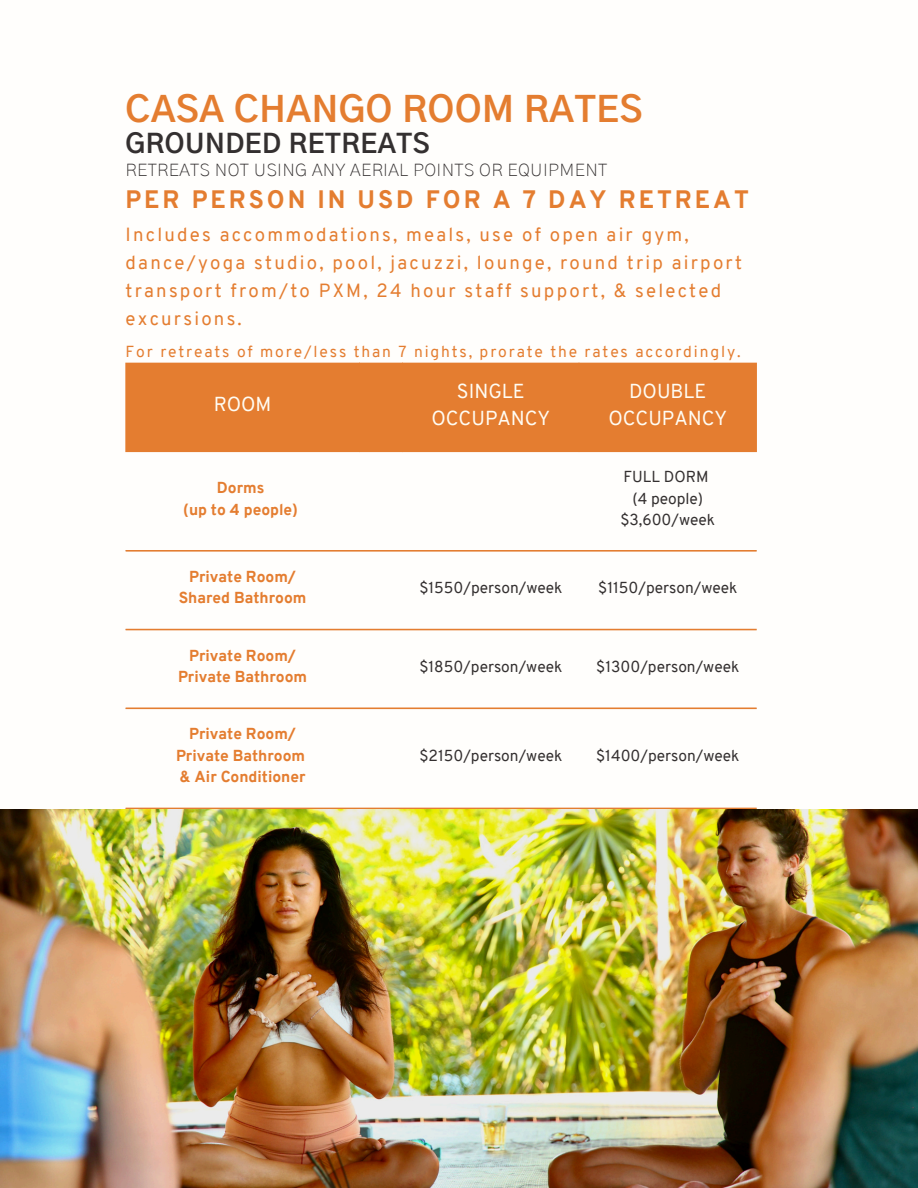
<style>
.page{position:relative;width:918px;height:1188px;background:#fff}
.page>*{position:absolute;margin:0;border:0;box-sizing:border-box;transform-origin:0 0}
.t1{font:700 35.4px "Gothic A1";letter-spacing:.02em;color:#e47d30}
.t2{font:700 26.4px "Gothic A1";letter-spacing:.02em;color:#343030}
.t3{font:800 24.6px "Overpass";letter-spacing:.12em;color:#e47d30}
.t4{font:19.8px "Overpass";color:#fffcf3}
.t5{font:18.6px/27.8px "Overpass";letter-spacing:.12em;color:#e47d30}
.t6{font:200 17.4px "Gothic A1";letter-spacing:.02em;color:#343030}
.t7{font:15.6px "Overpass";letter-spacing:.12em;color:#e47d30}
.t8{font:15.45px "Overpass";color:#343030}
.t9{font:800 15.45px "Overpass";color:#e47d30}
</style>
<div class="page">
<div style="left:126px;top:363px;width:631px;height:89px;background:#e47d30"></div>
<hr style="left:126px;top:550px;width:631px;height:2px;background:#e47d30">
<hr style="left:126px;top:629px;width:631px;height:1px;background:#e47d30">
<hr style="left:126px;top:708px;width:631px;height:1px;background:#e47d30">
<hr style="left:126px;top:808px;width:631px;height:1px;background:#e47d30">
<img style="left:0;top:809px;width:918px;height:379px">
<p class="t1" style="left:126px;top:93px;width:518px">CASA CHANGO ROOM RATES</p>
<p class="t2" style="left:126px;top:132px;width:305px">GROUNDED RETREATS</p>
<p class="t6" style="left:126px;top:162px;width:483px">RETREATS NOT USING ANY AERIAL POINTS OR EQUIPMENT</p>
<p class="t3" style="left:126px;top:189px;width:625px">PER PERSON IN USD FOR A 7 DAY RETREAT</p>
<p class="t5" style="left:126px;top:223px;width:618px">Includes accommodations, meals, use of open air gym, dance/yoga studio, pool, jacuzzi, lounge, round trip airport transport from/to PXM, 24 hour staff support, &amp; selected excursions.</p>
<p class="t7" style="left:126px;top:346px;width:617px">For retreats of more/less than 7 nights, prorate the rates accordingly.</p>
<h2 class="t4" style="left:214px;top:396px;width:59px">ROOM</h2>
<p class="t9" style="left:217px;top:482px;width:49px">Dorms</p>
<p class="t9" style="left:183px;top:503px;width:116px">(up to 4 people)</p>
<p class="t9" style="left:189px;top:570px;width:108px">Private Room/</p>
<p class="t9" style="left:179px;top:592px;width:129px">Shared Bathroom</p>
<p class="t9" style="left:189px;top:649px;width:108px">Private Room/</p>
<p class="t9" style="left:178px;top:671px;width:131px">Private Bathroom</p>
<p class="t9" style="left:189px;top:728px;width:108px">Private Room/</p>
<p class="t9" style="left:176px;top:749px;width:131px">Private Bathroom</p>
<p class="t9" style="left:180px;top:771px;width:127px">&amp; Air Conditioner</p>
<h1 class="t4" style="left:457px;top:383px;width:69px">SINGLE</h1>
<h3 class="t4" style="left:431px;top:410px;width:120px">OCCUPANCY</h3>
<p class="t4" style="left:629px;top:383px;width:79px">DOUBLE</p>
<p class="t4" style="left:608px;top:410px;width:120px">OCCUPANCY</p>
<p class="t8" style="left:623px;top:471px;width:87px">FULL DORM</p>
<p class="t8" style="left:632px;top:492px;width:72px">(4 people)</p>
<p class="t8" style="left:621px;top:513px;width:96px">$3,600/week</p>
<p class="t8" style="left:419px;top:582px;width:145px">$1550/person/week</p>
<p class="t8" style="left:598px;top:582px;width:141px">$1150/person/week</p>
<p class="t8" style="left:419px;top:660px;width:144px">$1850/person/week</p>
<p class="t8" style="left:596px;top:660px;width:145px">$1300/person/week</p>
<p class="t8" style="left:419px;top:749px;width:144px">$2150/person/week</p>
<p class="t8" style="left:596px;top:749px;width:145px">$1400/person/week</p>
</div>
